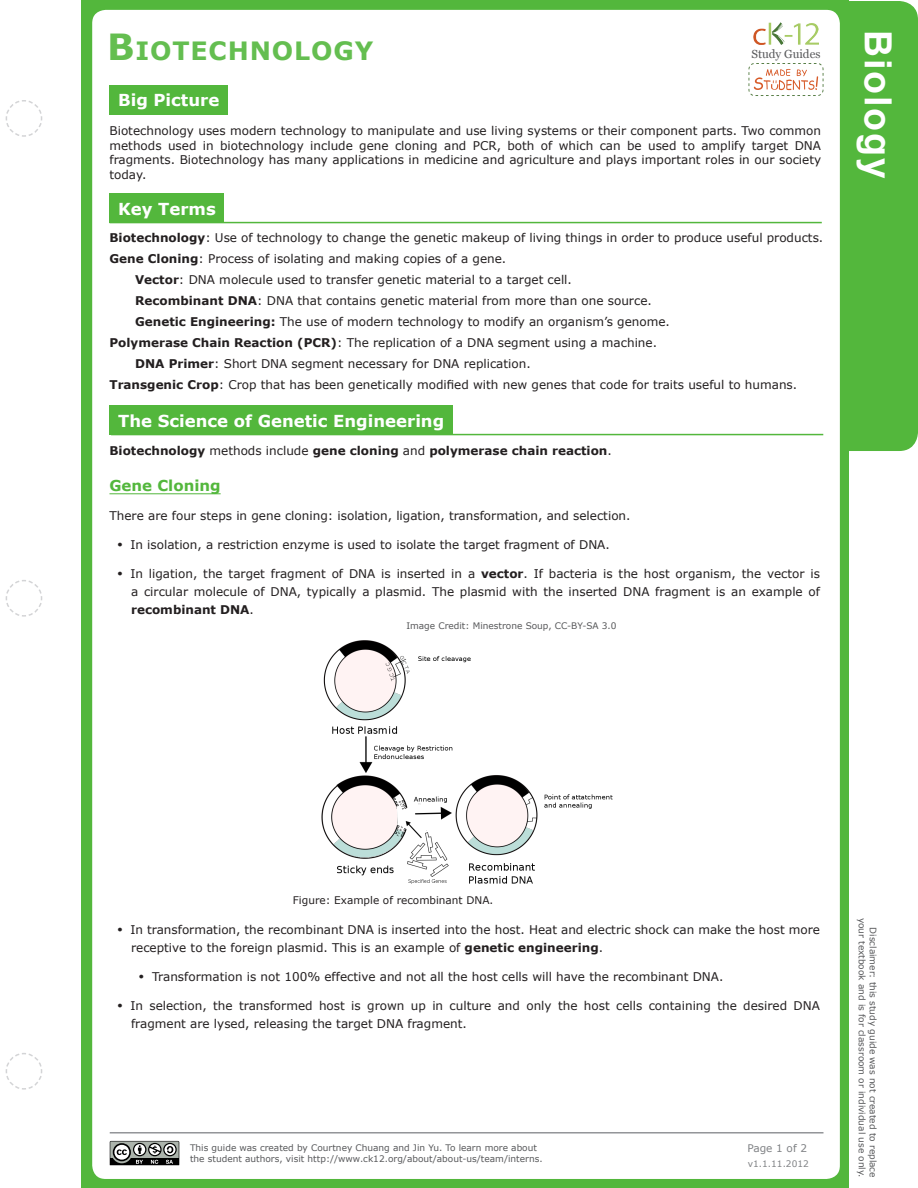
<style>
.page{position:relative;width:918px;height:1188px;background:#fff}
.page>*{position:absolute;margin:0;border:0;box-sizing:border-box;transform-origin:0 0}
.t1{font:700 37.5px "Arial";letter-spacing:.05em;color:#fff}
.t2{font:700 25.2px "Verdana";letter-spacing:.035em;color:#64be50}
.t3{font:700 16.5px "Verdana";color:#fff}
.Subheadings{font:700 15px "Verdana";color:#53b73c}
.Bullet{font:12px/18.1px "Verdana";color:#231f20}
.Content{font:12px/14.4px "Verdana";color:#231f20;text-align:justify}
.Key_Terms{font:12px "Verdana";color:#231f20}
.Key_Terms2{font:12px "Verdana";color:#231f20}
.Content-2{font:700 12px "Verdana";color:#231f20}
.t4{font:11.7px "Georgia";color:#57585a}
.ImageCaption{font:10.5px "Verdana";color:#231f20}
.t5{font:10.5px "Verdana";color:#808285}
.Image_Credit{font:9px/10.8px "Verdana";color:#57585a;text-align:right}
.Image_Credit-2{font:9px "Verdana";color:#808285}
.s1{font-size:36px}
.s2{font-weight:700}
.s3{font-weight:400}
.s4{font-family:"Georgia";font-size:15px}
</style>
<div class="page">
<div style="left:816px;top:2px;width:101px;height:448px;background:#53b73c;border-radius:18px"></div>
<div style="left:816px;top:1px;width:102px;height:450px;border:2px solid #53b73c;border-radius:18px"></div>
<div style="left:88px;top:5px;width:756px;height:1178px;background:#fff;border-radius:18px"></div>
<div style="left:83px;top:1px;width:766px;height:1187px;border:9px solid #53b73c;border-radius:18px"></div>
<svg style="left:5px;top:100px;width:38px;height:37px"></svg>
<svg style="left:5px;top:580px;width:38px;height:37px"></svg>
<svg style="left:5px;top:1053px;width:38px;height:37px"></svg>
<hr style="left:110px;top:1132px;width:714px;height:2px;background:#939598">
<svg style="left:110px;top:1141px;width:69px;height:24px;background:#727472"></svg>
<img style="left:754px;top:22px;width:64px;height:23px">
<svg style="left:749px;top:63px;width:75px;height:33px"></svg>
<svg style="left:917px;top:13px;width:1px;height:425px"></svg>
<hr style="left:110px;top:222px;width:712px;height:1px;background:#53b73c">
<hr style="left:111px;top:434px;width:712px;height:1px;background:#53b73c">
<div style="left:109px;top:193px;width:115px;height:30px;background:#53b73c"></div>
<div style="left:109px;top:405px;width:344px;height:30px;background:#53b73c"></div>
<div style="left:109px;top:85px;width:119px;height:30px;background:#53b73c"></div>
<hr style="left:109px;top:493px;width:112px;height:1px;background:#53b73c">
<img style="left:321px;top:640px;width:292px;height:244px">
<p class="t2" style="left:107px;top:33px;width:268px"><span class="s1">B</span>IOTECHNOLOGY</p>
<p class="t3" style="left:118px;top:89px;width:103px">Big Picture</p>
<p class="t4" style="left:752px;top:47px;width:70px">Study Guides</p>
<p class="Content" style="left:109px;top:124px;width:713px">Biotechnology uses modern technology to manipulate and use living systems or their component parts. Two common methods used in biotechnology include gene cloning and PCR, both of which can be used to amplify target DNA fragments. Biotechnology has many applications in medicine and agriculture and plays important roles in our society today.</p>
<p class="t3" style="left:118px;top:197px;width:99px">Key Terms</p>
<p class="Key_Terms" style="left:109px;top:229px;width:715px"><span class="s2">Biotechnology</span>: Use of technology to change the genetic makeup of living things in order to produce useful products.</p>
<p class="Key_Terms" style="left:109px;top:250px;width:398px"><span class="s2">Gene Cloning</span>: Process of isolating and making copies of a gene.</p>
<p class="Key_Terms2" style="left:135px;top:271px;width:438px"><span class="s2">Vector</span>: DNA molecule used to transfer genetic material to a target cell.</p>
<p class="Key_Terms2" style="left:135px;top:292px;width:518px"><span class="s2">Recombinant DNA</span>: DNA that contains genetic material from more than one source.</p>
<p class="Key_Terms2" style="left:135px;top:313px;width:536px"><span class="s2">Genetic Engineering:</span> The use of modern technology to modify an organism’s genome.</p>
<p class="Key_Terms" style="left:109px;top:334px;width:549px"><span class="s2">Polymerase Chain Reaction (PCR)</span>: The replication of a DNA segment using a machine.</p>
<p class="Key_Terms2" style="left:135px;top:355px;width:397px"><span class="s2">DNA Primer</span>: Short DNA segment necessary for DNA replication.</p>
<p class="Key_Terms" style="left:109px;top:376px;width:689px"><span class="s2">Transgenic Crop</span>: Crop that has been genetically modified with new genes that code for traits useful to humans.</p>
<p class="t3" style="left:118px;top:409px;width:328px">The Science of Genetic Engineering</p>
<p class="Content-2" style="left:109px;top:442px;width:504px">Biotechnology <span class="s3">methods include</span> gene cloning <span class="s3">and</span> polymerase chain reaction<span class="s3">.</span></p>
<p class="Subheadings" style="left:109px;top:475px;width:113px">Gene Cloning</p>
<p class="Content" style="left:109px;top:508px;width:523px">There are four steps in gene cloning: isolation, ligation, transformation, and selection.</p>
<p class="Bullet" style="left:117px;top:535px;width:494px"><span class="s4">•</span> In isolation, a restriction enzyme is used to isolate the target fragment of DNA.</p>
<p class="Bullet" style="left:131px;top:564px;width:690px;text-align:justify;text-indent:-14px"><span class="s4">•</span> In ligation, the target fragment of DNA is inserted in a <span class="s2">vector</span>. If bacteria is the host organism, the vector is a circular molecule of DNA, typically a plasmid. The plasmid with the inserted DNA fragment is an example of <span class="s2">recombinant DNA</span>.</p>
<p class="Image_Credit" style="left:406px;top:620px;width:212px">Image Credit: Minestrone Soup, CC-BY-SA 3.0</p>
<p class="t1" style="left:903px;top:30px;width:150px;rotate:90deg">Biology</p>
<p class="ImageCaption" style="left:293px;top:892px;width:202px">Figure: Example of recombinant DNA.</p>
<p class="Bullet" style="left:131px;top:920px;width:690px;text-indent:-14px"><span class="s4">•</span> In transformation, the recombinant DNA is inserted into the host. Heat and electric shock can make the host more receptive to the foreign plasmid. This is an example of <span class="s2">genetic engineering</span>.</p>
<p class="Bullet" style="left:139px;top:968px;width:586px"><span class="s4">•</span> Transformation is not 100% effective and not all the host cells will have the recombinant DNA.</p>
<p class="Bullet" style="left:131px;top:997px;width:690px;text-indent:-14px"><span class="s4">•</span> In selection, the transformed host is grown up in culture and only the host cells containing the desired DNA fragment are lysed, releasing the target DNA fragment.</p>
<p class="Image_Credit" style="left:190px;top:1142px;width:354px;text-align:left">This guide was created by Courtney Chuang and Jin Yu. To learn more about the student authors, visit http://www.ck12.org/about/about-us/team/interns.</p>
<p class="t5" style="left:747px;top:1141px;width:61px">Page 1 of 2</p>
<p class="Image_Credit-2" style="left:748px;top:1157px;width:62px">v1.1.11.2012</p>
<p class="Image_Credit" style="left:879px;top:918px;width:261px;rotate:90deg">Disclaimer: this study guide was not created to replace your textbook and is for classroom or individual use only.</p>
</div>
